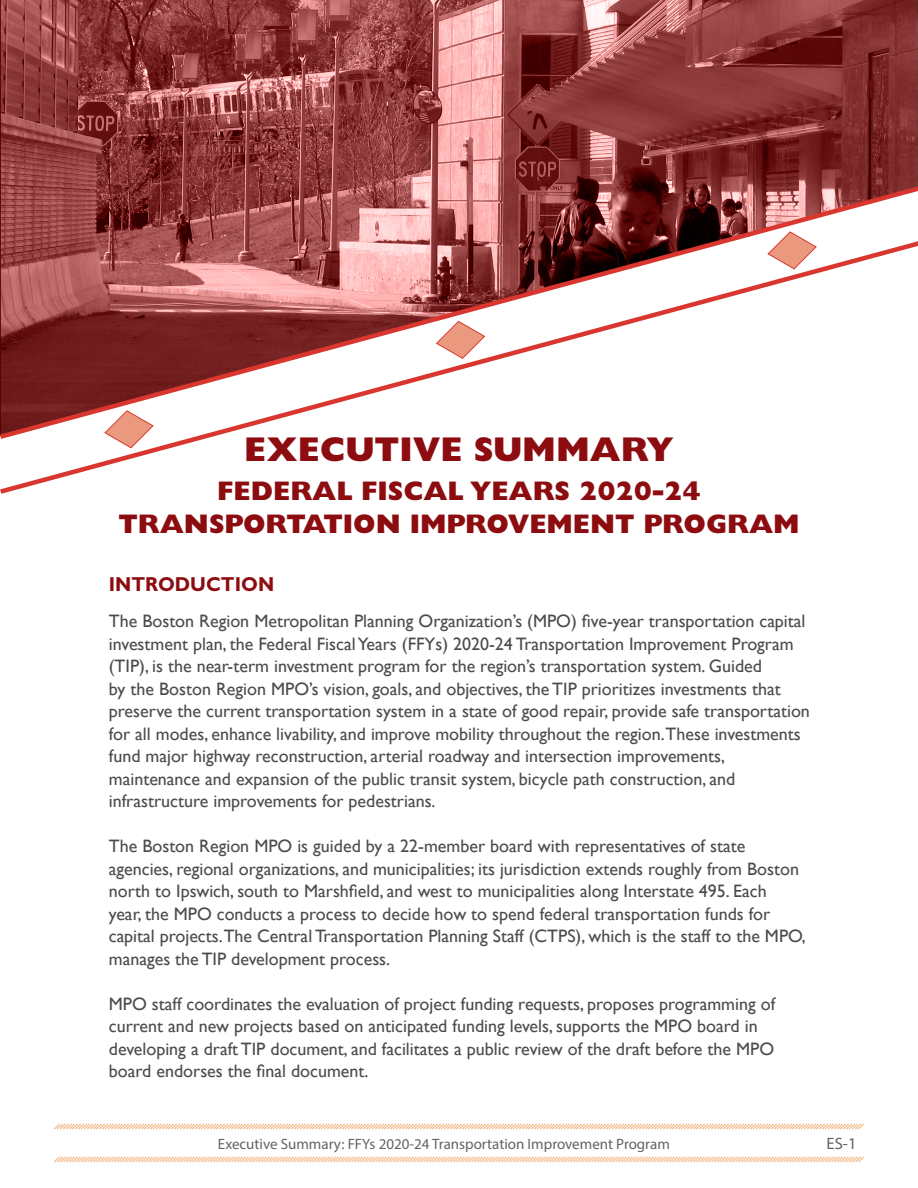
<style>
.page{position:relative;width:918px;height:1188px;background:#fff}
.page>*{position:absolute;margin:0;border:0;box-sizing:border-box;transform-origin:0 0}
.t1{font:800 34.5px "Gill Sans Std";color:#8c0c10}
.t2{font:800 27px/32.4px "Gill Sans Std";color:#8c0c10;text-align:center}
.t3{font:700 20.25px "Gill Sans Std";color:#8c0c10;scale:.95 1}
.t4{font:18px/22.5px "Gill Sans";color:#4b4c4d}
.t5{font:16.5px "Myriad Pro";color:#636366}
.t6{font:15px "Myriad Pro";color:#636366}
</style>
<div class="page">
<svg style="left:54px;top:1123px;width:810px;height:7px"></svg>
<svg style="left:54px;top:1156px;width:810px;height:7px"></svg>
<svg style="left:0;top:0;width:917px;height:183px;background:#934242"></svg>
<svg style="left:0;top:442px;width:193px;height:52px"></svg>
<svg style="left:0;top:183px;width:918px;height:259px"></svg>
<svg style="left:767px;top:231px;width:50px;height:39px"></svg>
<svg style="left:104px;top:410px;width:50px;height:39px"></svg>
<svg style="left:435px;top:320px;width:51px;height:39px"></svg>
<h1 class="t1" style="left:244px;top:429px;width:431px">EXECUTIVE SUMMARY</h1>
<h2 class="t2" style="left:118px;top:475px;width:683px">FEDERAL FISCAL YEARS 2020-24<br>TRANSPORTATION IMPROVEMENT PROGRAM</h2>
<p class="t3" style="left:109px;top:572px;width:176px">INTRODUCTION</p>
<p class="t4" style="left:109px;top:610px;width:703px">The Boston Region Metropolitan Planning Organization’s (MPO) five-year transportation capital investment plan, the Federal Fiscal Years (FFYs) 2020-24 Transportation Improvement Program (TIP), is the near-term investment program for the region’s transportation system. Guided<br>by the Boston Region MPO’s vision, goals, and objectives, the TIP prioritizes investments that preserve the current transportation system in a state of good repair, provide safe transportation for all modes, enhance livability, and improve mobility throughout the region.These investments fund major highway reconstruction, arterial roadway and intersection improvements, maintenance and expansion of the public transit system, bicycle path construction, and infrastructure improvements for pedestrians.</p>
<p class="t4" style="left:109px;top:835px;width:699px">The Boston Region MPO is guided by a 22-member board with representatives of state agencies, regional organizations, and municipalities; its jurisdiction extends roughly from Boston north to Ipswich, south to Marshfield, and west to municipalities along Interstate 495. Each<br>year, the MPO conducts a process to decide how to spend federal transportation funds for capital projects.The Central Transportation Planning Staff (CTPS), which is the staff to the MPO, manages the TIP development process.</p>
<p class="t4" style="left:109px;top:992px;width:668px">MPO staff coordinates the evaluation of project funding requests, proposes programming of current and new projects based on anticipated funding levels, supports the MPO board in developing a draft TIP document, and facilitates a public review of the draft before the MPO board endorses the final document.</p>
<p class="t6" style="left:218px;top:1134px;width:453px">Executive Summary: FFYs 2020-24 Transportation Improvement Program</p>
<p class="t5" style="left:827px;top:1134px;width:31px">ES-1</p>
</div>
